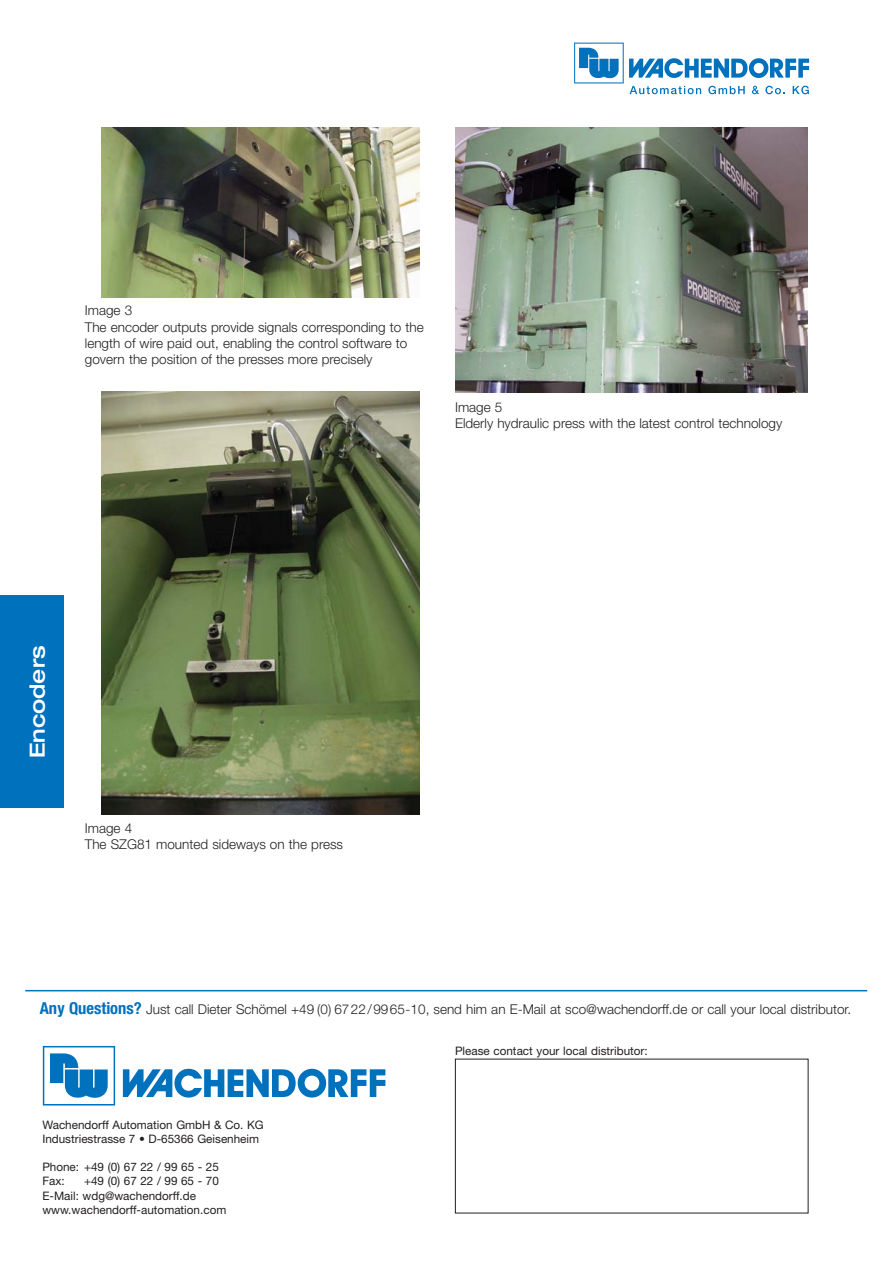
<style>
.page{position:relative;width:893px;height:1263px;background:#fff}
.page>*{position:absolute;margin:0;border:0;box-sizing:border-box;transform-origin:0 0}
.t1{font:500 expanded 21px "Helvetica Neue LT";color:#fff}
.t2{font:300 13.5px/16.2px "Helvetica Neue LT";color:#231f20}
.t3{font:11.7px/14.1px "Helvetica Neue LT";color:#231f20}
.s1{font-weight:700;font-stretch:condensed;font-size:16.5px;color:#0071bc}
</style>
<div class="page">
<svg style="left:629px;top:58px;width:180px;height:20px"></svg>
<svg style="left:574px;top:43px;width:49px;height:40px"></svg>
<svg style="left:629px;top:86px;width:72px;height:8px"></svg>
<svg style="left:708px;top:86px;width:36px;height:8px"></svg>
<svg style="left:752px;top:86px;width:7px;height:8px"></svg>
<svg style="left:765px;top:86px;width:20px;height:8px"></svg>
<svg style="left:792px;top:86px;width:16px;height:8px"></svg>
<div style="left:0;top:595px;width:64px;height:213px;background:#0071bc"></div>
<img style="left:102px;top:128px;width:318px;height:169px">
<img style="left:455px;top:128px;width:353px;height:264px">
<img style="left:102px;top:391px;width:318px;height:424px">
<svg style="left:123px;top:1069px;width:262px;height:29px"></svg>
<svg style="left:43px;top:1046px;width:72px;height:60px"></svg>
<hr style="left:25px;top:990px;width:842px;height:1px;background:#0071bc">
<p class="t2" style="left:85px;top:304px;width:340px">Image 3<br>The encoder outputs provide signals corresponding to the length of wire paid out, enabling the control software to govern the position of the presses more precisely</p>
<p class="t2" style="left:455px;top:400px;width:329px">Image 5<br>Elderly hydraulic press with the latest control technology</p>
<h1 class="t1" style="left:30px;top:758px;width:115px;rotate:-90deg">Encoders</h1>
<p class="t2" style="left:85px;top:821px;width:260px">Image 4<br>The SZG81 mounted sideways on the press</p>
<p class="t2" style="left:40px;top:1002px;width:813px"><span class="s1">Any Questions?</span> Just call Dieter Schömel +49 (0) 6722/9965-10, send him an E-Mail at sco@wachendorff.de or call your local distributor.</p>
<p class="t3" style="left:455px;top:1045px;width:194px">Please contact your local distributor:</p>
<p class="t3" style="left:42px;top:1119px;width:223px">Wachendorff Automation GmbH &amp; Co. KG<br>Industriestrasse 7 • D-65366 Geisenheim</p>
<p class="t3" style="left:42px;top:1161px;width:178px">Phone: +49 (0) 67 22 / 99 65 - 25<br>Fax:</p>
<p class="t3" style="left:42px;top:1175px;width:185px;text-indent:42px">+49 (0) 67 22 / 99 65 - 70<br>E-Mail: wdg@wachendorff.de www.wachendorff-automation.com</p>
</div>
